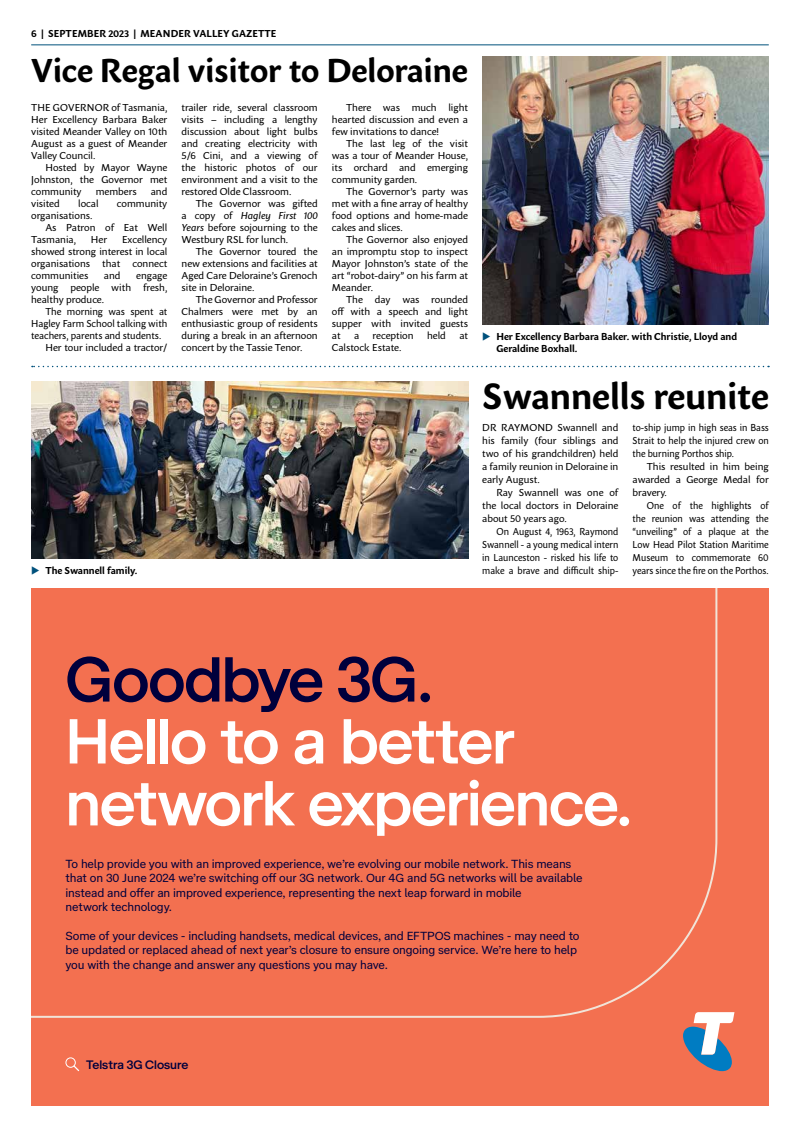
<style>
.page{position:relative;width:800px;height:1134px;background:#fff}
.page>*{position:absolute;margin:0;border:0;box-sizing:border-box;transform-origin:0 0}
.t1{font:500 65.2px/61.9px "Telstra Display";letter-spacing:-.02em;color:#fff}
.t2{font:500 65.2px "Telstra Display";letter-spacing:-.02em;color:#00003c}
.t3{font:700 36.4px "Sharik Sans";color:#000}
.t4{font:700 32.8px "Sharik Sans";color:#000}
.t5{font:500 12.6px "Telstra Display";color:#00003c}
.t6{font:12px/14.4px "Telstra Text";letter-spacing:-.015em;color:#00003c}
.t7{font:10px/12px "Sharik Sans";color:#000;text-align:justify}
.t8{font:10px/13px "Sharik Sans";color:#000;text-align:justify;scale:.92 1}
.t9{font:700 10px/12px "Sharik Sans";color:#000}
.t10{font:10px "Sharik Sans";color:#000;scale:.96 1}
.s1{font-style:italic}
</style>
<div class="page">
<hr style="left:31px;top:44px;width:737px;height:1px;background:#00517c">
<div style="left:31px;top:588px;width:737px;height:518px;background:#f37050"></div>
<svg style="left:683px;top:1012px;width:51px;height:59px"></svg>
<svg style="left:31px;top:588px;width:687px;height:431px"></svg>
<div style="left:65px;top:1057px;width:11px;height:11px;border:1px solid #fff;border-radius:50%"></div>
<svg style="left:73px;top:1065px;width:6px;height:6px"></svg>
<img style="left:482px;top:57px;width:286px;height:268px">
<svg style="left:32px;top:366px;width:736px;height:1px"></svg>
<img style="left:31px;top:381px;width:437px;height:178px">
<p class="t9" style="left:31px;top:27px;width:247px">6 | SEPTEMBER 2023 | MEANDER VALLEY GAZETTE</p>
<h3 class="t4" style="left:31px;top:47px;width:438px">Vice Regal visitor to Deloraine</h3>
<p class="t7" style="left:31px;top:101px;width:138px">THE GOVERNOR of Tasmania, Her Excellency Barbara Baker visited Meander Valley on 10th August as a guest of Meander Valley Council.</p>
<p class="t7" style="left:31px;top:161px;width:138px;text-indent:14px">Hosted by Mayor Wayne Johnston, the Governor met community</p>
<p class="t7" style="left:96px;top:185px;width:42px">members</p>
<p class="t7" style="left:151px;top:185px;width:18px">and</p>
<p class="t7" style="left:31px;top:197px;width:30px">visited</p>
<p class="t7" style="left:78px;top:197px;width:22px">local</p>
<p class="t7" style="left:117px;top:197px;width:52px">community</p>
<p class="t7" style="left:31px;top:209px;width:63px">organisations.</p>
<p class="t7" style="left:45px;top:221px;width:123px">As Patron of Eat Well</p>
<p class="t7" style="left:31px;top:233px;width:46px">Tasmania,</p>
<p class="t7" style="left:91px;top:233px;width:18px">Her</p>
<p class="t7" style="left:31px;top:233px;width:138px;text-indent:91px">Excellency showed strong interest in local organisations that connect communities</p>
<p class="t7" style="left:104px;top:269px;width:18px">and</p>
<p class="t7" style="left:31px;top:269px;width:138px;text-indent:105px">engage young people with fresh, healthy produce.</p>
<p class="t10" style="left:45px;top:305px;width:128px">The morning was spent at</p>
<p class="t10" style="left:31px;top:317px;width:143px">Hagley Farm School talking with</p>
<p class="t10" style="left:31px;top:329px;width:137px">teachers, parents and students.</p>
<p class="t7" style="left:45px;top:341px;width:123px">Her tour included a tractor/</p>
<p class="t7" style="left:181px;top:101px;width:138px">trailer ride, several classroom visits – including a lengthy discussion about light bulbs and creating electricity with 5/6 Cini, and a viewing of the historic photos of our environment and a visit to the restored Olde Classroom.</p>
<p class="t7" style="left:181px;top:197px;width:138px;text-indent:14px">The Governor was gifted a copy of <span class="s1">Hagley First 100<br>Years</span> before sojourning to the Westbury RSL for lunch.</p>
<p class="t7" style="left:181px;top:245px;width:138px;text-indent:14px">The Governor toured the new extensions and facilities at Aged Care Deloraine’s Grenoch site in Deloraine.</p>
<p class="t7" style="left:181px;top:293px;width:138px;text-indent:14px">The Governor and Professor Chalmers were met by an enthusiastic group of residents during a break in an afternoon concert by the Tassie Tenor.</p>
<p class="t7" style="left:332px;top:101px;width:138px;text-indent:14px">There was much light hearted discussion and even a few invitations to dance!</p>
<p class="t7" style="left:332px;top:137px;width:138px;text-indent:14px">The last leg of the visit was a tour of Meander House, its orchard and emerging community garden.</p>
<p class="t7" style="left:332px;top:185px;width:138px;text-indent:14px">The Governor’s party was met with a fine array of healthy food options and home-made cakes and slices.</p>
<p class="t7" style="left:332px;top:233px;width:138px;text-indent:14px">The Governor also enjoyed an impromptu stop to inspect Mayor Johnston’s state of the art “robot-dairy” on his farm at Meander.</p>
<p class="t7" style="left:332px;top:293px;width:138px;text-indent:14px">The day was rounded off with a speech and light supper with invited guests at</p>
<p class="t7" style="left:354px;top:329px;width:7px">a</p>
<p class="t7" style="left:372px;top:329px;width:43px">reception</p>
<p class="t7" style="left:427px;top:329px;width:20px">held</p>
<p class="t7" style="left:459px;top:329px;width:10px">at</p>
<p class="t7" style="left:332px;top:341px;width:71px">Calstock Estate.</p>
<p class="t9" style="left:496px;top:330px;width:242px">Her Excellency Barbara Baker. with Christie, Lloyd and<br>Geraldine Boxhall.</p>
<h2 class="t3" style="left:482px;top:370px;width:288px">Swannells reunite</h2>
<p class="t8" style="left:632px;top:421px;width:149px">to-ship jump in high seas in Bass Strait to help the injured crew on the burning Porthos ship.</p>
<p class="t7" style="left:632px;top:460px;width:138px;line-height:13px;text-indent:14px">This resulted in him being awarded a George Medal for bravery.</p>
<p class="t8" style="left:632px;top:499px;width:149px;text-indent:14px">One of the highlights of the reunion was attending the “unveiling” of a plaque at the Low Head Pilot Station Maritime Museum to commemorate 60</p>
<p class="t7" style="left:482px;top:421px;width:138px;line-height:13px">DR RAYMOND Swannell and his family (four siblings and two of his grandchildren) held a family reunion in Deloraine in early August.</p>
<p class="t7" style="left:482px;top:486px;width:138px;line-height:13px;text-indent:14px">Ray Swannell was one of the local doctors in Deloraine about 50 years ago.</p>
<p class="t8" style="left:482px;top:525px;width:149px;text-indent:14px">On August 4, 1963, Raymond Swannell - a young medical intern in Launceston - risked his life to make a brave and difficult ship-</p>
<p class="t9" style="left:45px;top:564px;width:93px">The Swannell family.</p>
<p class="t8" style="left:632px;top:564px;width:149px">years since the fire on the Porthos.</p>
<h1 class="t2" style="left:65px;top:633px;width:368px">Goodbye 3G.</h1>
<h1 class="t1" style="left:65px;top:707px;width:567px">Hello to a better network experience.</h1>
<p class="t6" style="left:65px;top:856px;width:518px">To help provide you with an improved experience, we’re evolving our mobile network. This means that on 30 June 2024 we’re switching off our 3G network. Our 4G and 5G networks will be available instead and offer an improved experience, representing the next leap forward in mobile<br>network technology.</p>
<p class="t6" style="left:65px;top:928px;width:515px">Some of your devices - including handsets, medical devices, and EFTPOS machines - may need to be updated or replaced ahead of next year’s closure to ensure ongoing service. We’re here to help you with the change and answer any questions you may have.</p>
<p class="t5" style="left:86px;top:1055px;width:104px">Telstra 3G Closure</p>
</div>
